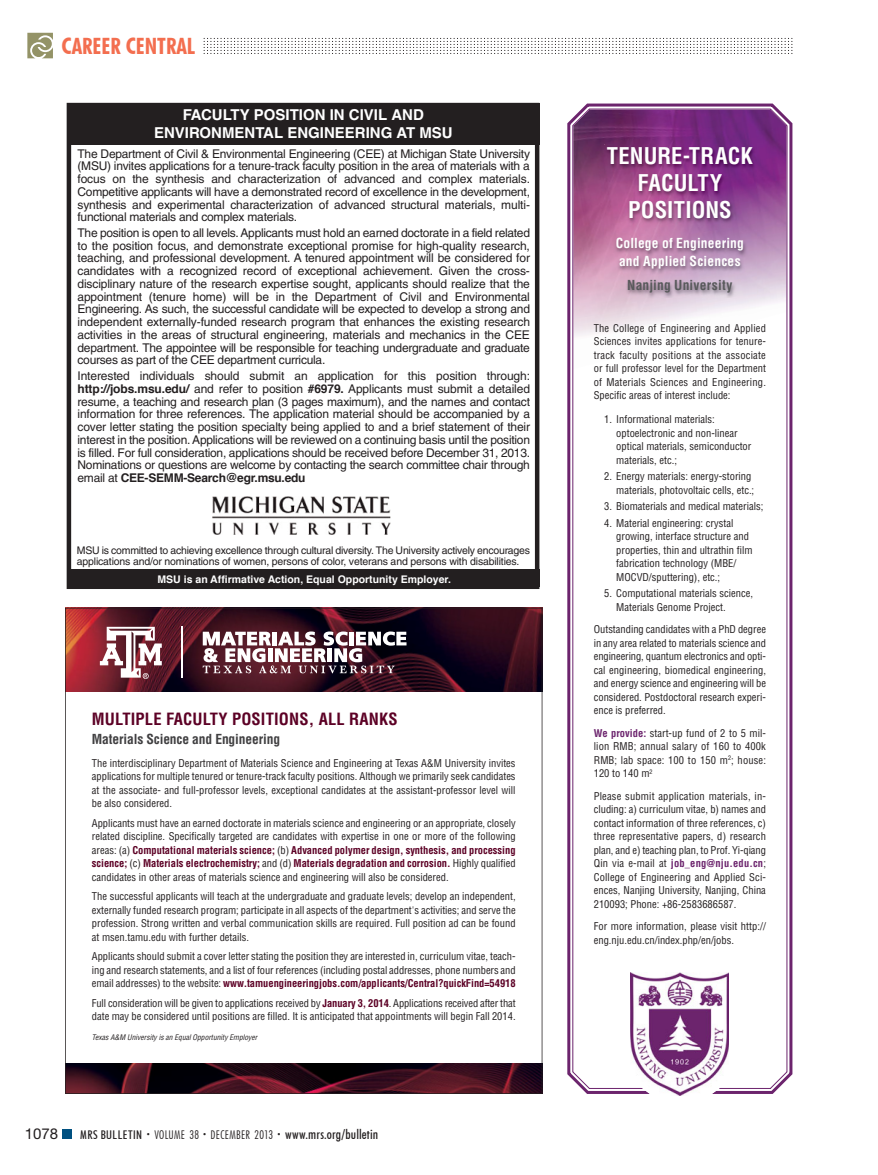
<style>
.page{position:relative;width:878px;height:1175px;background:#fff}
.page>*{position:absolute;margin:0;border:0;box-sizing:border-box;transform-origin:0 0}
.t1{font:700 condensed 22.5px/27px "Helvetica LT Std";letter-spacing:.005em;color:#fff;text-align:center}
.t2{font:700 condensed 22.5px "Futura BT";color:#f36e4f}
.t3{font:700 condensed 16.5px "Helvetica LT Std";letter-spacing:.01em;color:#5c0025}
.t4{font:700 15px/18px "Helvetica";color:#fff;text-align:center}
.t5{font:15px "Helvetica Neue LT Std";color:#231f20}
.t6{font:700 condensed 13.5px/18px "Helvetica LT Std";letter-spacing:.015em;color:#fff}
.t7{font:700 condensed 13.5px "Helvetica LT Std";letter-spacing:-.01em;color:#403f41}
.t8{font:700 condensed 13.5px "Helvetica LT Std";letter-spacing:.015em;color:#58595b}
.t9{font:12px/12.8px "Helvetica";letter-spacing:-.02em;color:#231f20;text-align:justify}
.t10{font:300 condensed 12px "Futura BT";letter-spacing:.03em;color:#231f20}
.t11{font:condensed 10.5px/13.5px "Helvetica LT Std";color:#231f20;text-align:justify}
.t12{font:10.5px/11.2px "Helvetica";letter-spacing:-.02em;color:#231f20}
.t13{font:700 10.5px "Helvetica";color:#fff}
.t14{font:italic condensed 7.5px "Helvetica LT Std";color:#231f20}
.s1{font-weight:700}
.s2{font-weight:700;color:#5c0025}
.s3{font-weight:500}
.s4{font-size:7.5px}
.s5{font-weight:500;font-size:13.5px}
.s6{font-weight:700;color:#6c246d}
</style>
<div class="page">
<div style="left:63px;top:1130px;width:9px;height:8px;background:#005080"></div>
<svg style="left:204px;top:38px;width:588px;height:16px"></svg>
<svg style="left:27px;top:33px;width:26px;height:25px"></svg>
<svg style="left:567px;top:104px;width:225px;height:990px"></svg>
<svg style="left:572px;top:108px;width:215px;height:981px"></svg>
<svg style="left:621px;top:950px;width:118px;height:146px"></svg>
<img style="left:630px;top:972px;width:99px;height:123px">
<img style="left:604px;top:145px;width:152px;height:152px">
<div style="left:67px;top:103px;width:472px;height:486px;border:4px solid #231f20"></div>
<div style="left:67px;top:103px;width:472px;height:42px;background:#231f20"></div>
<div style="left:67px;top:570px;width:472px;height:17px;background:#231f20"></div>
<img style="left:213px;top:496px;width:177px;height:38px">
<svg style="left:65px;top:608px;width:477px;height:486px"></svg>
<p class="t2" style="left:62px;top:32px;width:135px">CAREER CENTRAL</p>
<p class="t4" style="left:154px;top:108px;width:300px">FACULTY POSITION IN CIVIL AND<br>ENVIRONMENTAL ENGINEERING AT MSU</p>
<p class="t9" style="left:78px;top:148px;width:454px">The Department of Civil &amp; Environmental Engineering (CEE) at Michigan State University (MSU) invites applications for a tenure-track faculty position in the area of materials with a focus on the synthesis and characterization of advanced and complex materials.<br>Competitive applicants will have a demonstrated record of excellence in the development, synthesis and experimental characterization of advanced structural materials, multi&shy;functional materials and complex materials.</p>
<p class="t9" style="left:78px;top:227px;width:454px">The position is open to all levels. Applicants must hold an earned doctorate in a field related to the position focus, and demonstrate exceptional promise for high-quality research, teaching, and professional development. A tenured appointment will be considered for candidates with a recognized record of exceptional achievement. Given the cross&shy;disciplinary nature of the research expertise sought, applicants should realize that the appointment (tenure home) will be in the Department of Civil and Environmental Engineering. As such, the successful candidate will be expected to develop a strong and independent externally-funded research program that enhances the existing research activities in the areas of structural engineering, materials and mechanics in the CEE department. The appointee will be responsible for teaching undergraduate and graduate courses as part of the CEE department curricula.</p>
<p class="t9" style="left:78px;top:370px;width:454px">Interested individuals should submit an application for this position through: <span class="s1">http://jobs.msu.edu/</span> and refer to position <span class="s1">#6979.</span> Applicants must submit a detailed resume, a teaching and research plan (3 pages maximum), and the names and contact information for three references. The application material should be accompanied by a cover letter stating the position specialty being applied to and a brief statement of their interest in the position. Applications will be reviewed on a continuing basis until the position is filled. For full consideration, applications should be received before December 31, 2013.<br>Nominations or questions are welcome by contacting the search committee chair through email at <span class="s1">CEE-SEMM-Search@egr.msu.edu</span></p>
<p class="t12" style="left:77px;top:545px;width:454px">MSU is committed to achieving excellence through cultural diversity. The University actively encourages applications and/or nominations of women, persons of color, veterans and persons with disabilities.</p>
<p class="t13" style="left:157px;top:574px;width:295px">MSU is an Affirmative Action, Equal Opportunity Employer.</p>
<p class="t3" style="left:92px;top:713px;width:307px">MULTIPLE FACULTY POSITIONS, ALL RANKS</p>
<p class="t7" style="left:92px;top:734px;width:190px">Materials Science and Engineering</p>
<p class="t11" style="left:92px;top:757px;width:425px">The interdisciplinary Department of Materials Science and Engineering at Texas A&amp;M University invites applications for multiple tenured or tenure-track faculty positions. Although we primarily seek candidates at the associate- and full-professor levels, exceptional candidates at the assistant-professor level will be also considered.</p>
<p class="t11" style="left:92px;top:817px;width:425px">Applicants must have an earned doctorate in materials science and engineering or an appropriate, closely related discipline. Specifically targeted are candidates with expertise in one or more of the following areas: (a) <span class="s2">Computational materials science;</span> (b) <span class="s2">Advanced polymer design, synthesis, and processing science;</span> (c) <span class="s2">Materials electrochemistry;</span> and (d) <span class="s2">Materials degradation and corrosion.</span> Highly qualified candidates in other areas of materials science and engineering will also be considered.</p>
<p class="t11" style="left:92px;top:891px;width:425px">The successful applicants will teach at the undergraduate and graduate levels; develop an independent, externally funded research program; participate in all aspects of the department's activities; and serve the profession. Strong written and verbal communication skills are required. Full position ad can be found at msen.tamu.edu with further details.</p>
<p class="t11" style="left:92px;top:951px;width:425px">Applicants should submit a cover letter stating the position they are interested in, curriculum vitae, teach&shy;ing and research statements, and a list of four references (including postal addresses, phone numbers and email addresses) to the website: <span class="s2">www.tamuengineeringjobs.com/applicants/Central?quickFind=54918</span></p>
<p class="t11" style="left:92px;top:997px;width:425px">Full consideration will be given to applications received by <span class="s2">January 3, 2014</span>. Applications received after that date may be considered until positions are filled. It is anticipated that appointments will begin Fall 2014.</p>
<p class="t14" style="left:92px;top:1034px;width:167px">Texas A&amp;M University is an Equal Opportunity Employer</p>
<p class="t5" style="left:25px;top:1128px;width:35px">1078</p>
<p class="t10" style="left:80px;top:1127px;width:299px"><span class="s3">MRS BULLETIN</span> <span class="s4">•</span> VOLUME 38 <span class="s4">•</span> DECEMBER 2013 <span class="s4">•</span> <span class="s5">www.mrs.org/bulletin</span></p>
<p class="t1" style="left:607px;top:145px;width:147px">TENURE-TRACK<br>FACULTY<br>POSITIONS</p>
<p class="t6" style="left:615px;top:236px;width:130px">College of Engineering and Applied Sciences</p>
<p class="t8" style="left:627px;top:280px;width:107px">Nanjing University</p>
<p class="t11" style="left:593px;top:322px;width:174px">The College of Engineering and Applied Sciences invites applications for tenure&shy;track faculty positions at the associate or full professor level for the Department of Materials Sciences and Engineering.<br>Specific areas of interest include:</p>
<p class="t11" style="left:616px;top:414px;width:136px;text-align:left;text-indent:-12px">1. Informational materials: optoelectronic and non-linear optical materials, semiconductor materials, etc.;</p>
<p class="t11" style="left:604px;top:471px;width:151px;text-align:right">2. Energy materials: energy-storing materials, photovoltaic cells, etc.;</p>
<p class="t11" style="left:604px;top:501px;width:160px">3. Biomaterials and medical materials;</p>
<p class="t11" style="left:616px;top:517px;width:138px;text-align:left;text-indent:-12px">4. Material engineering: crystal growing, interface structure and properties, thin and ultrathin film fabrication technology (MBE/<br>MOCVD/sputtering), etc.;</p>
<p class="t11" style="left:616px;top:588px;width:138px;text-indent:-12px">5. Computational materials science,<br>Materials Genome Project.</p>
<p class="t11" style="left:593px;top:624px;width:174px">Outstanding candidates with a PhD degree in any area related to materials science and engineering, quantum electronics and opti&shy;cal engineering, biomedical engineering, and energy science and engineering will be considered. Postdoctoral research experi&shy;ence is preferred.</p>
<p class="t11" style="left:593px;top:727px;width:174px"><span class="s6">We provide:</span> start-up fund of 2 to 5 mil&shy;lion RMB; annual salary of 160 to 400k RMB; lab space: 100 to 150 m<sup>2</sup>; house:<br>120 to 140 m<sup>2</sup></p>
<p class="t11" style="left:593px;top:790px;width:174px">Please submit application materials, in&shy;cluding: a) curriculum vitae, b) names and contact information of three references, c) three representative papers, d) research plan, and e) teaching plan, to Prof. Yi-qiang Qin via e-mail at <span class="s6">job_eng@nju.edu.cn</span>; College of Engineering and Applied Sci&shy;ences, Nanjing University, Nanjing, China 210093; Phone: +86-2583686587.</p>
<p class="t11" style="left:593px;top:921px;width:174px">For more information, please visit http:// eng.nju.edu.cn/index.php/en/jobs.</p>
</div>
